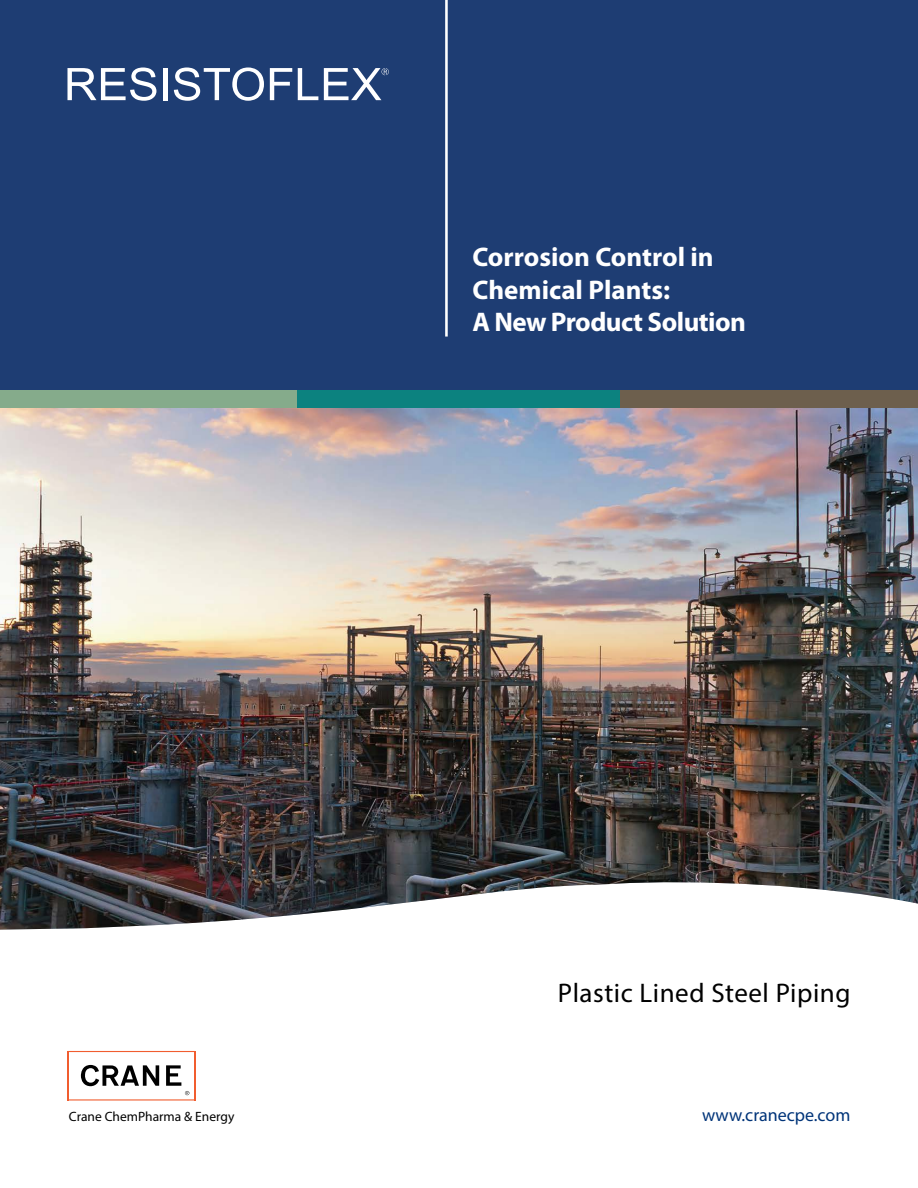
<style>
.page{position:relative;width:918px;height:1188px;background:#fff}
.page>*{position:absolute;margin:0;border:0;box-sizing:border-box;transform-origin:0 0}
.t1{font:700 27px/32.4px "Myriad Pro";letter-spacing:-.005em;color:#fff}
.t2{font:27px "Myriad Pro";letter-spacing:.02em;color:#000}
.t3{font:18px "Myriad Pro";color:#003479}
.t4{font:13.5px "Myriad Pro";color:#000}
</style>
<div class="page">
<img style="left:0;top:407px;width:918px;height:523px">
<div style="left:0;top:0;width:918px;height:399px;background:#1e3d73"></div>
<div style="left:0;top:390px;width:298px;height:17px;background:#85ab8b"></div>
<div style="left:620px;top:390px;width:298px;height:17px;background:#6d5f4d"></div>
<div style="left:298px;top:390px;width:322px;height:17px;background:#0c827f"></div>
<svg style="left:445px;top:0;width:3px;height:337px"></svg>
<svg style="left:81px;top:1065px;width:78px;height:21px"></svg>
<hr style="left:68px;top:1099px;width:127px;height:2px;background:#f15d2f">
<hr style="left:194px;top:1051px;width:1px;height:50px;background:#f15d2f">
<hr style="left:68px;top:1051px;width:127px;height:1px;background:#f15d2f">
<hr style="left:68px;top:1051px;width:1px;height:50px;background:#f15d2f">
<svg style="left:166px;top:1065px;width:23px;height:30px"></svg>
<svg style="left:68px;top:68px;width:88px;height:33px"></svg>
<div style="left:163px;top:68px;width:5px;height:32px;background:#fff"></div>
<svg style="left:174px;top:68px;width:90px;height:33px"></svg>
<svg style="left:270px;top:68px;width:22px;height:32px"></svg>
<svg style="left:298px;top:68px;width:20px;height:32px"></svg>
<svg style="left:324px;top:68px;width:65px;height:32px"></svg>
<p class="t1" style="left:472px;top:240px;width:275px">Corrosion Control in<br>Chemical Plants:<br>A New Product Solution</p>
<p class="t2" style="left:558px;top:977px;width:294px">Plastic Lined Steel Piping</p>
<p class="t4" style="left:69px;top:1108px;width:167px">Crane ChemPharma &amp; Energy</p>
<p class="t3" style="left:702px;top:1103px;width:150px">www.cranecpe.com</p>
</div>
